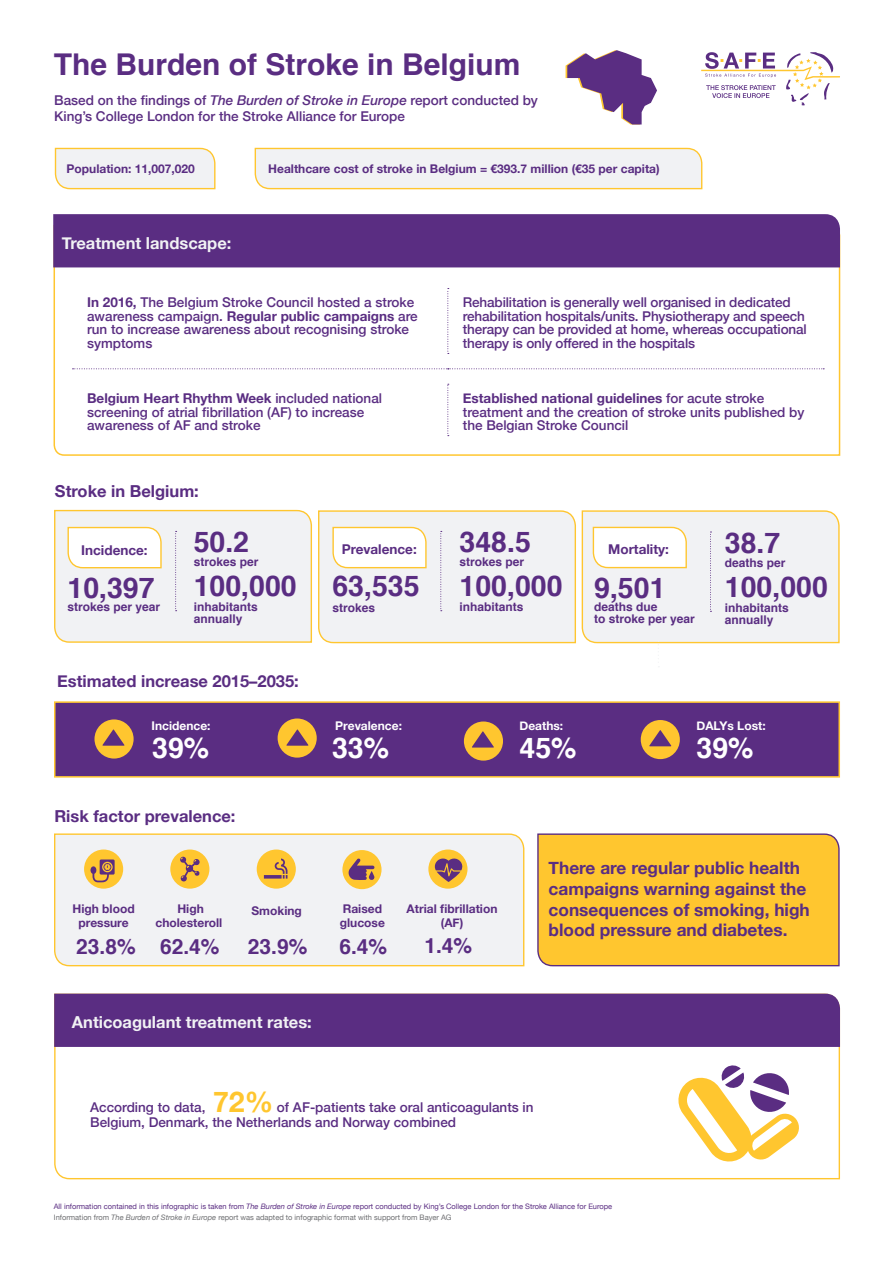
<style>
.page{position:relative;width:893px;height:1263px;background:#fff}
.page>*{position:absolute;margin:0;border:0;box-sizing:border-box;transform-origin:0 0}
.t1{font:700 30px "Helvetica";color:#5a2d82}
.t2{font:700 28.5px "Helvetica";color:#5a2d82}
.t3{font:700 28.5px "Helvetica";color:#fff}
.t4{font:700 21px "Helvetica";color:#5a2d82}
.t5{font:700 17.25px/20.7px "Helvetica Neue";color:#5a2d82}
.t6{font:700 16.5px "Helvetica Neue";color:#5a2d82}
.t7{font:700 16.5px "Helvetica Neue";color:#f1f2f4}
.t8{font:500 13.5px/13.5px "Helvetica Neue";color:#5a2d82}
.t9{font:700 13.5px "Helvetica Neue";color:#5a2d82}
.t10{font:700 12px/13.5px "Helvetica Neue";color:#5a2d82;text-align:center}
.t11{font:700 12px/12px "Helvetica";color:#5a2d82}
.t12{font:700 12px "Helvetica Neue";color:#fff}
.t13{font:7.5px/10.9px "Helvetica Neue";color:#5a2d82}
.s1{font-style:italic}
.s2{font-weight:700}
.s3{font-weight:700;font-size:28.5px;color:#ffc62f}
.s4{color:#6d6e71}
.s5{font-style:italic;color:#6d6e71}
</style>
<div class="page">
<div style="left:54px;top:701px;width:786px;height:77px;background:#5a2d82;border:2px solid #ffc62f"></div>
<div style="left:94px;top:719px;width:40px;height:39px;background:#ffc62f;border-radius:50%"></div>
<div style="left:278px;top:718px;width:39px;height:40px;background:#ffc62f;border-radius:50%"></div>
<svg style="left:286px;top:729px;width:22px;height:17px"></svg>
<div style="left:641px;top:720px;width:39px;height:39px;background:#ffc62f;border-radius:50%"></div>
<svg style="left:649px;top:730px;width:22px;height:16px"></svg>
<svg style="left:102px;top:729px;width:22px;height:17px"></svg>
<div style="left:464px;top:721px;width:39px;height:40px;background:#ffc62f;border-radius:50%"></div>
<svg style="left:472px;top:731px;width:22px;height:16px"></svg>
<svg style="left:54px;top:147px;width:162px;height:43px"></svg>
<svg style="left:254px;top:147px;width:449px;height:43px"></svg>
<svg style="left:54px;top:993px;width:787px;height:187px"></svg>
<div style="left:54px;top:994px;width:786px;height:53px;background:#5a2d82"></div>
<svg style="left:675px;top:1064px;width:126px;height:100px"></svg>
<svg style="left:54px;top:509px;width:786px;height:158px"></svg>
<svg style="left:53px;top:234px;width:788px;height:222px"></svg>
<div style="left:53px;top:214px;width:787px;height:53px;background:#5a2d82"></div>
<div style="left:537px;top:833px;width:303px;height:134px;background:#ffc62f"></div>
<div style="left:54px;top:833px;width:471px;height:134px;background:#f1f2f4"></div>
<div style="left:257px;top:849px;width:39px;height:40px;background:#ffc62f;border-radius:50%"></div>
<svg style="left:264px;top:858px;width:23px;height:20px"></svg>
<div style="left:170px;top:849px;width:39px;height:40px;background:#ffc62f;border-radius:50%"></div>
<div style="left:342px;top:850px;width:40px;height:39px;background:#ffc62f;border-radius:50%"></div>
<svg style="left:348px;top:858px;width:27px;height:22px"></svg>
<div style="left:428px;top:849px;width:39px;height:40px;background:#ffc62f;border-radius:50%"></div>
<svg style="left:433px;top:856px;width:29px;height:26px"></svg>
<div style="left:84px;top:849px;width:39px;height:40px;background:#ffc62f;border-radius:50%"></div>
<svg style="left:91px;top:859px;width:24px;height:23px"></svg>
<svg style="left:566px;top:50px;width:91px;height:75px"></svg>
<svg style="left:447px;top:288px;width:2px;height:66px"></svg>
<svg style="left:73px;top:368px;width:751px;height:1px"></svg>
<svg style="left:447px;top:384px;width:2px;height:52px"></svg>
<svg style="left:180px;top:856px;width:20px;height:26px"></svg>
<svg style="left:701px;top:52px;width:139px;height:54px"></svg>
<h1 class="t1" style="left:54px;top:40px;width:468px">The Burden of Stroke in Belgium</h1>
<p class="t8" style="left:54px;top:91px;width:485px;line-height:16.5px">Based on the findings of <span class="s1">The Burden of Stroke in Europe</span> report conducted by<br>King’s College London for the Stroke Alliance for Europe</p>
<p class="t10" style="left:67px;top:162px;width:130px">Population: 11,007,020</p>
<p class="t10" style="left:268px;top:162px;width:393px">Healthcare cost of stroke in Belgium = €393.7 million (€35 per capita)</p>
<p class="t7" style="left:62px;top:230px;width:171px">Treatment landscape:</p>
<p class="t8" style="left:87px;top:295px;width:332px"><span class="s2">In 2016,</span> The Belgium Stroke Council hosted a stroke awareness campaign. <span class="s2">Regular public campaigns</span> are run to increase awareness about recognising stroke symptoms</p>
<p class="t8" style="left:463px;top:295px;width:345px">Rehabilitation is generally well organised in dedicated rehabilitation hospitals/units. Physiotherapy and speech therapy can be provided at home, whereas occupational therapy is only offered in the hospitals</p>
<p class="t8" style="left:87px;top:390px;width:296px"><span class="s2">Belgium Heart Rhythm Week</span> included national screening of atrial fibrillation (AF) to increase awareness of AF and stroke</p>
<p class="t8" style="left:463px;top:390px;width:343px"><span class="s2">Established national guidelines</span> for acute stroke treatment and the creation of stroke units published by the Belgian Stroke Council</p>
<p class="t6" style="left:55px;top:478px;width:145px">Stroke in Belgium:</p>
<p class="t9" style="left:81px;top:539px;width:68px">Incidence:</p>
<h2 class="t2" style="left:68px;top:564px;width:89px">10,397</h2>
<p class="t11" style="left:68px;top:601px;width:94px">strokes per year</p>
<h2 class="t2" style="left:194px;top:519px;width:57px">50.2</h2>
<p class="t11" style="left:194px;top:556px;width:66px">strokes per</p>
<h2 class="t2" style="left:194px;top:563px;width:104px">100,000</h2>
<p class="t11" style="left:194px;top:601px;width:66px">inhabitants annually</p>
<p class="t6" style="left:57px;top:668px;width:243px">Estimated increase 2015–2035:</p>
<h2 class="t2" style="left:459px;top:519px;width:73px">348.5</h2>
<p class="t11" style="left:459px;top:556px;width:66px">strokes per</p>
<h2 class="t2" style="left:459px;top:563px;width:104px">100,000</h2>
<p class="t11" style="left:459px;top:601px;width:66px">inhabitants</p>
<p class="t9" style="left:342px;top:538px;width:77px">Prevalence:</p>
<p class="t9" style="left:608px;top:538px;width:62px">Mortality:</p>
<h2 class="t2" style="left:332px;top:563px;width:89px">63,535</h2>
<p class="t11" style="left:332px;top:602px;width:44px">strokes</p>
<h2 class="t2" style="left:594px;top:565px;width:73px">9,501</h2>
<p class="t11" style="left:594px;top:601px;width:102px">deaths due<br>to stroke per year</p>
<h2 class="t2" style="left:725px;top:520px;width:57px">38.7</h2>
<p class="t11" style="left:725px;top:556px;width:62px">deaths per</p>
<h2 class="t2" style="left:725px;top:563px;width:104px">100,000</h2>
<p class="t11" style="left:725px;top:601px;width:66px">inhabitants annually</p>
<p class="t12" style="left:151px;top:716px;width:61px">Incidence:</p>
<p class="t12" style="left:335px;top:717px;width:68px">Prevalence:</p>
<p class="t12" style="left:519px;top:717px;width:45px">Deaths:</p>
<p class="t12" style="left:696px;top:717px;width:71px">DALYs Lost:</p>
<h2 class="t3" style="left:152px;top:725px;width:59px">39%</h2>
<h2 class="t3" style="left:332px;top:725px;width:59px">33%</h2>
<h2 class="t3" style="left:519px;top:725px;width:59px">45%</h2>
<h2 class="t3" style="left:696px;top:725px;width:59px">39%</h2>
<p class="t6" style="left:54px;top:803px;width:183px">Risk factor prevalence:</p>
<p class="t10" style="left:73px;top:902px;width:64px">High blood pressure</p>
<h3 class="t4" style="left:76px;top:930px;width:61px">23.8%</h3>
<p class="t10" style="left:155px;top:902px;width:68px">High cholesteroll</p>
<h3 class="t4" style="left:160px;top:930px;width:61px">62.4%</h3>
<p class="t10" style="left:251px;top:904px;width:52px">Smoking</p>
<h3 class="t4" style="left:248px;top:930px;width:61px">23.9%</h3>
<p class="t10" style="left:340px;top:902px;width:47px;text-align:left">Raised glucose</p>
<h3 class="t4" style="left:339px;top:930px;width:49px">6.4%</h3>
<p class="t10" style="left:407px;top:902px;width:92px">Atrial fibrillation (AF)</p>
<h3 class="t4" style="left:424px;top:928px;width:49px">1.4%</h3>
<p class="t5" style="left:549px;top:858px;width:263px">There are regular public health campaigns warning against the consequences of smoking, high blood pressure and diabetes.</p>
<p class="t7" style="left:72px;top:1009px;width:241px">Anticoagulant treatment rates:</p>
<p class="t8" style="left:90px;top:1099px;width:445px;line-height:15px">According to data, <span class="s3">72%</span> of AF-patients take oral anticoagulants in<br>Belgium, Denmark, the Netherlands and Norway combined</p>
<p class="t13" style="left:54px;top:1201px;width:560px">All information contained in this infographic is taken from <span class="s1">The Burden of Stroke in Europe</span> report conducted by King’s College London for the Stroke Alliance for Europe<br><span class="s4">Information from</span> <span class="s5">The Burden of Stroke in Europe</span> <span class="s4">report was adapted to infographic format with support from Bayer AG</span></p>
</div>
